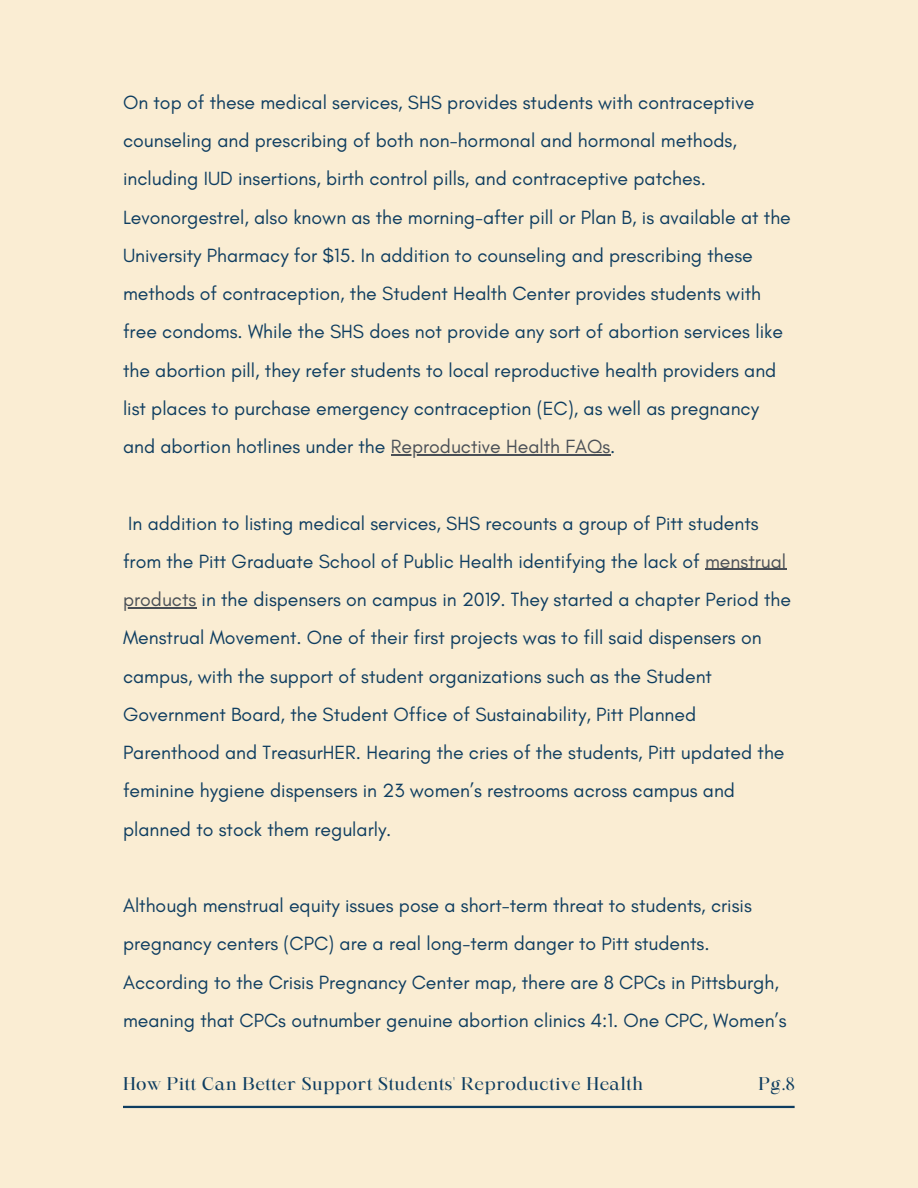
<style>
.page{position:relative;width:918px;height:1188px;background:#faedd3}
.page>*{position:absolute;margin:0;border:0;box-sizing:border-box;transform-origin:0 0}
.t1{font:19.5px/38.2px "Glacial Indifference";color:#0e3d60}
.t2{font:17.7px "Maharlika";color:#0e3d60}
.t3{font:17.55px "Maharlika";letter-spacing:.025em;color:#0e3d60}
.s1{color:#494f56}
</style>
<div class="page">
<hr style="left:123px;top:1106px;width:672px;height:2px;background:#0e3d60">
<hr style="left:391px;top:454px;width:219px;height:1px;background:#494f56">
<hr style="left:705px;top:569px;width:81px;height:1px;background:#494f56">
<hr style="left:123px;top:607px;width:73px;height:1px;background:#494f56">
<p class="t1" style="left:123px;top:83px;width:669px">On top of these medical services, SHS provides students with contraceptive counseling and prescribing of both non-hormonal and hormonal methods, including IUD insertions, birth control pills, and contraceptive patches.<br>Levonorgestrel, also known as the morning-after pill or Plan B, is available at the University Pharmacy for $15. In addition to counseling and prescribing these methods of contraception, the Student Health Center provides students with free condoms. While the SHS does not provide any sort of abortion services like the abortion pill, they refer students to local reproductive health providers and list places to purchase emergency contraception (EC), as well as pregnancy and abortion hotlines under the <span class="s1">Reproductive Health FAQs</span>.</p>
<p class="t1" style="left:123px;top:504px;width:670px">In addition to listing medical services, SHS recounts a group of Pitt students from the Pitt Graduate School of Public Health identifying the lack of <span class="s1">menstrual products</span> in the dispensers on campus in 2019. They started a chapter Period the Menstrual Movement. One of their first projects was to fill said dispensers on campus, with the support of student organizations such as the Student Government Board, the Student Office of Sustainability, Pitt Planned Parenthood and TreasurHER. Hearing the cries of the students, Pitt updated the feminine hygiene dispensers in 23 women’s restrooms across campus and planned to stock them regularly.</p>
<p class="t1" style="left:123px;top:886px;width:665px">Although menstrual equity issues pose a short-term threat to students, crisis pregnancy centers (CPC) are a real long-term danger to Pitt students.<br>According to the Crisis Pregnancy Center map, there are 8 CPCs in Pittsburgh, meaning that CPCs outnumber genuine abortion clinics 4:1. One CPC, Women’s</p>
<p class="t3" style="left:123px;top:1076px;width:522px">How Pitt Can Better Support Students' Reproductive Health</p>
<p class="t2" style="left:758px;top:1076px;width:38px">Pg.8</p>
</div>
